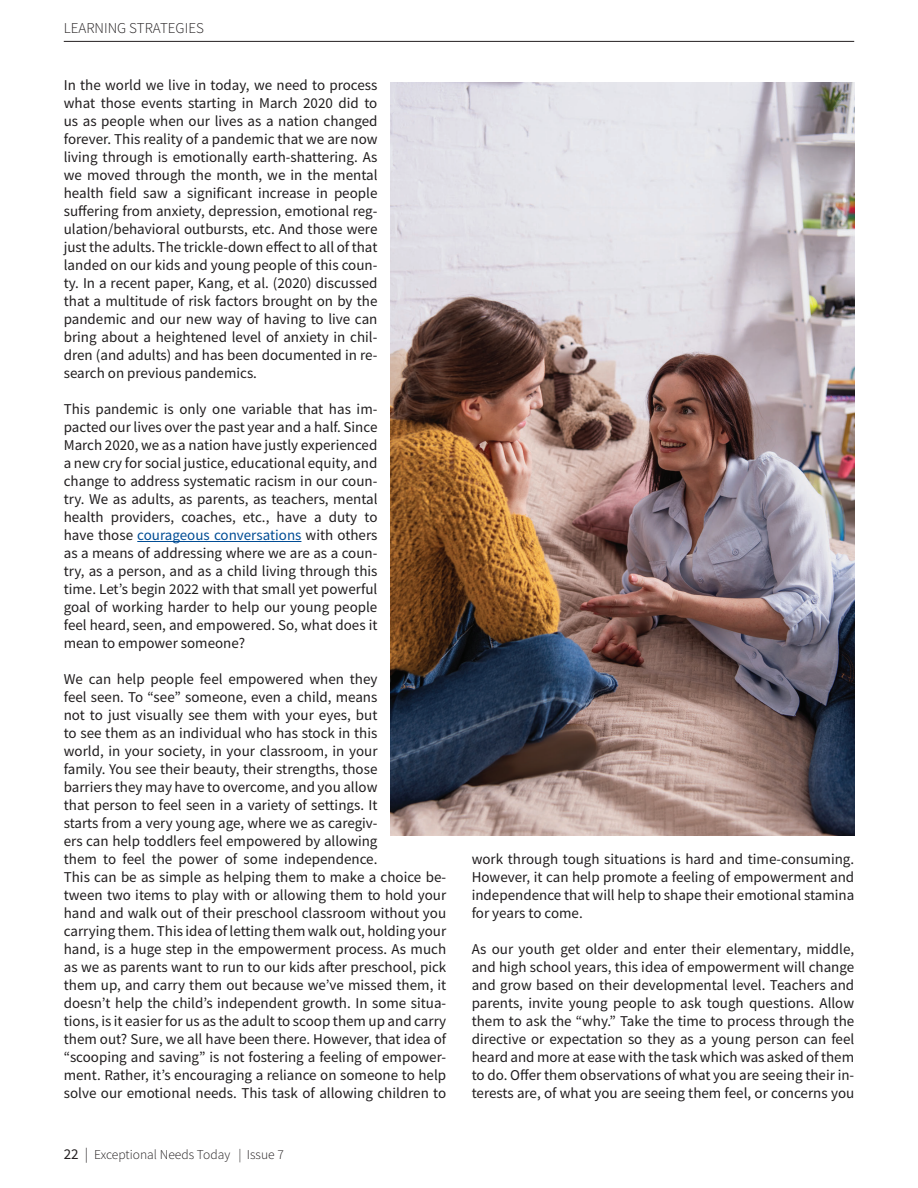
<style>
.page{position:relative;width:918px;height:1188px;background:#fff}
.page>*{position:absolute;margin:0;border:0;box-sizing:border-box;transform-origin:0 0}
.t1{font:15px/18px "Source Sans Pro";color:#201d1e;text-align:justify}
.t2{font:300 15px "Source Sans Pro";color:#231f20}
.t3{font:300 13.5px "Source Sans Pro";color:#231f20}
.s1{color:#014d95}
.s2{font-weight:400;font-size:15px}
.s3{font-size:15px}
</style>
<div class="page">
<hr style="left:137px;top:541px;width:164px;height:1px;background:#014d95">
<img style="left:391px;top:82px;width:463px;height:754px">
<hr style="left:64px;top:41px;width:790px;height:1px;background:#231f20">
<p class="t2" style="left:64px;top:19px;width:142px">LEARNING STRATEGIES</p>
<p class="t1" style="left:64px;top:77px;width:315px">In the world we live in today, we need to process what those events starting in March 2020 did to us as people when our lives as a nation changed forever. This reality of a pandemic that we are now living through is emotionally earth-shattering. As we moved through the month, we in the mental health field saw a significant increase in people suffering from anxiety, depression, emotional reg&shy;ulation/behavioral outbursts, etc. And those were just the adults. The trickle-down effect to all of that landed on our kids and young people of this coun&shy;ty. In a recent paper, Kang, et al. (2020) discussed that a multitude of risk factors brought on by the pandemic and our new way of having to live can bring about a heightened level of anxiety in chil&shy;dren (and adults) and has been documented in re&shy;search on previous pandemics.</p>
<p class="t1" style="left:64px;top:401px;width:315px">This pandemic is only one variable that has im&shy;pacted our lives over the past year and a half. Since March 2020, we as a nation have justly experienced a new cry for social justice, educational equity, and change to address systematic racism in our coun&shy;try. We as adults, as parents, as teachers, mental health providers, coaches, etc., have a duty to have those <span class="s1">courageous conversations</span> with others as a means of addressing where we are as a coun&shy;try, as a person, and as a child living through this time. Let’s begin 2022 with that small yet powerful goal of working harder to help our young people feel heard, seen, and empowered. So, what does it mean to empower someone?</p>
<p class="t1" style="left:64px;top:671px;width:384px;text-align:left">We can help people feel empowered when they<br>feel seen. To “see” someone, even a child, means<br>not to just visually see them with your eyes, but<br>to see them as an individual who has stock in this<br>world, in your society, in your classroom, in your<br>family. You see their beauty, their strengths, those<br>barriers they may have to overcome, and you allow<br>that person to feel seen in a variety of settings. It<br>starts from a very young age, where we as caregiv-<br>ers can help toddlers feel empowered by allowing<br>them to feel the power of some independence.<br>This can be as simple as helping them to make a choice be&shy;tween two items to play with or allowing them to hold your hand and walk out of their preschool classroom without you carrying them. This idea of letting them walk out, holding your hand, is a huge step in the empowerment process. As much as we as parents want to run to our kids after preschool, pick them up, and carry them out because we’ve missed them, it doesn’t help the child’s independent growth. In some situa&shy;tions, is it easier for us as the adult to scoop them up and carry them out? Sure, we all have been there. However, that idea of “scooping and saving” is not fostering a feeling of empower&shy;ment. Rather, it’s encouraging a reliance on someone to help solve our emotional needs. This task of allowing children to</p>
<p class="t3" style="left:64px;top:1147px;width:222px"><span class="s2">22</span> <span class="s3">|</span> Exceptional Needs Today | Issue 7</p>
<p class="t1" style="left:472px;top:851px;width:384px">work through tough situations is hard and time-consuming.<br>However, it can help promote a feeling of empowerment and independence that will help to shape their emotional stamina for years to come.</p>
<p class="t1" style="left:472px;top:941px;width:384px">As our youth get older and enter their elementary, middle, and high school years, this idea of empowerment will change and grow based on their developmental level. Teachers and parents, invite young people to ask tough questions. Allow them to ask the “why.” Take the time to process through the directive or expectation so they as a young person can feel heard and more at ease with the task which was asked of them to do. Offer them observations of what you are seeing their in&shy;terests are, of what you are seeing them feel, or concerns you</p>
</div>
